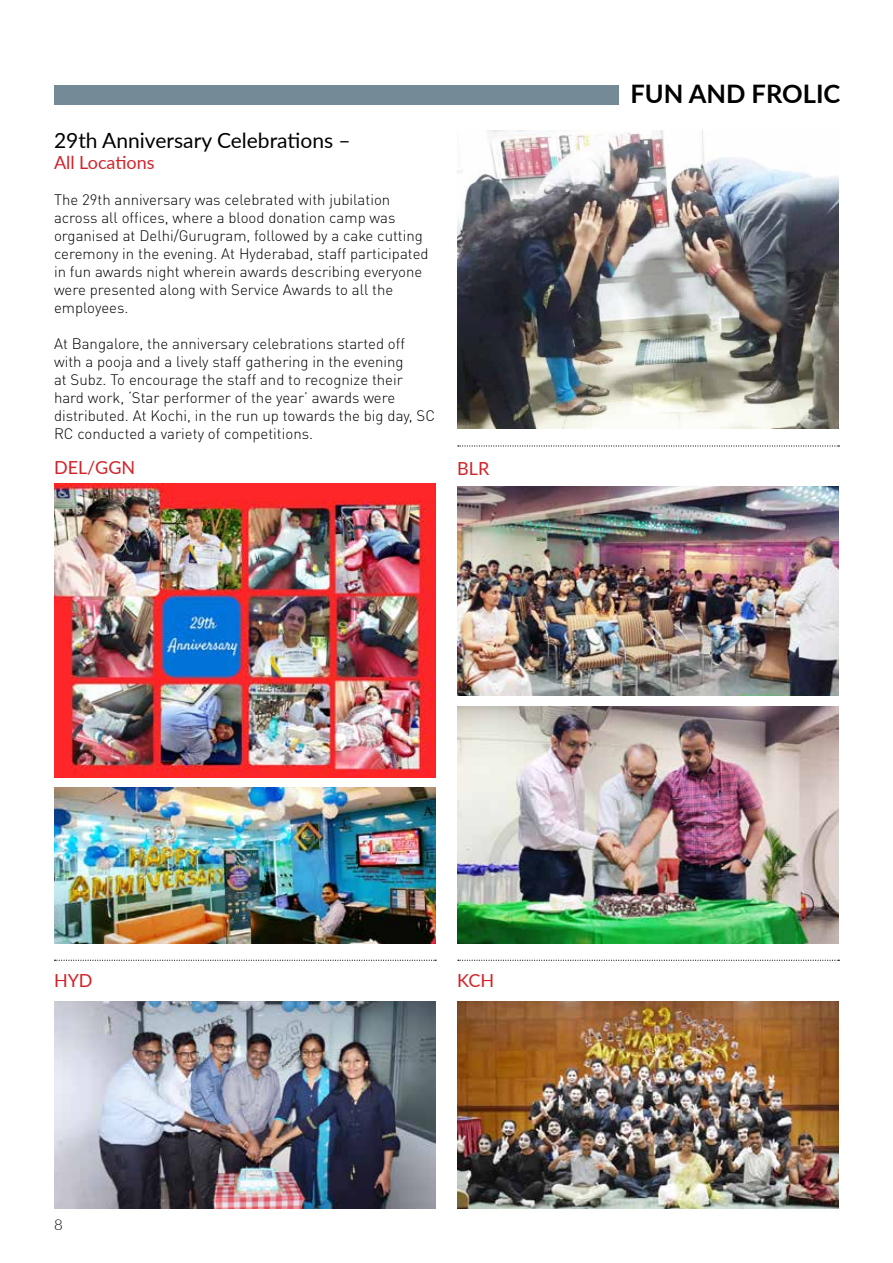
<style>
.page{position:relative;width:893px;height:1263px;background:#fff}
.page>*{position:absolute;margin:0;border:0;box-sizing:border-box;transform-origin:0 0}
.t1{font:700 25.5px "Lato";color:#000}
.t2{font:21px "Lato";color:#000}
.t3{font:18px "Lato";color:#d2232a}
.t4{font:300 15px/18px "DIN Pro";color:#000}
.t5{font:300 15px "Lato";color:#000}
</style>
<div class="page">
<div style="left:54px;top:85px;width:564px;height:19px;background:#748a96"></div>
<img style="left:54px;top:484px;width:382px;height:293px">
<img style="left:54px;top:788px;width:382px;height:155px">
<img style="left:54px;top:1001px;width:382px;height:208px">
<img style="left:457px;top:131px;width:382px;height:297px">
<img style="left:457px;top:487px;width:382px;height:208px">
<img style="left:457px;top:707px;width:382px;height:236px">
<img style="left:457px;top:1001px;width:382px;height:208px">
<svg style="left:55px;top:960px;width:381px;height:1px"></svg>
<svg style="left:458px;top:960px;width:381px;height:1px"></svg>
<svg style="left:458px;top:445px;width:381px;height:1px"></svg>
<h2 class="t2" style="left:54px;top:125px;width:298px">29th Anniversary Celebrations –</h2>
<p class="t3" style="left:54px;top:150px;width:102px">All Locations</p>
<p class="t4" style="left:54px;top:190px;width:376px">The 29th anniversary was celebrated with jubilation across all offices, where a blood donation camp was organised at Delhi/Gurugram, followed by a cake cutting ceremony in the evening. At Hyderabad, staff participated in fun awards night wherein awards describing everyone were presented along with Service Awards to all the employees.</p>
<p class="t4" style="left:54px;top:334px;width:382px">At Bangalore, the anniversary celebrations started off with a pooja and a lively staff gathering in the evening<br>at Subz. To encourage the staff and to recognize their hard work, ‘Star performer of the year’ awards were distributed. At Kochi, in the run up towards the big day, SC RC conducted a variety of competitions.</p>
<p class="t3" style="left:54px;top:455px;width:83px">DEL/GGN</p>
<p class="t3" style="left:457px;top:456px;width:34px">BLR</p>
<h1 class="t1" style="left:630px;top:75px;width:212px">FUN AND FROLIC</h1>
<p class="t3" style="left:54px;top:968px;width:40px">HYD</p>
<p class="t5" style="left:54px;top:1214px;width:10px">8</p>
<p class="t3" style="left:457px;top:968px;width:38px">KCH</p>
</div>
